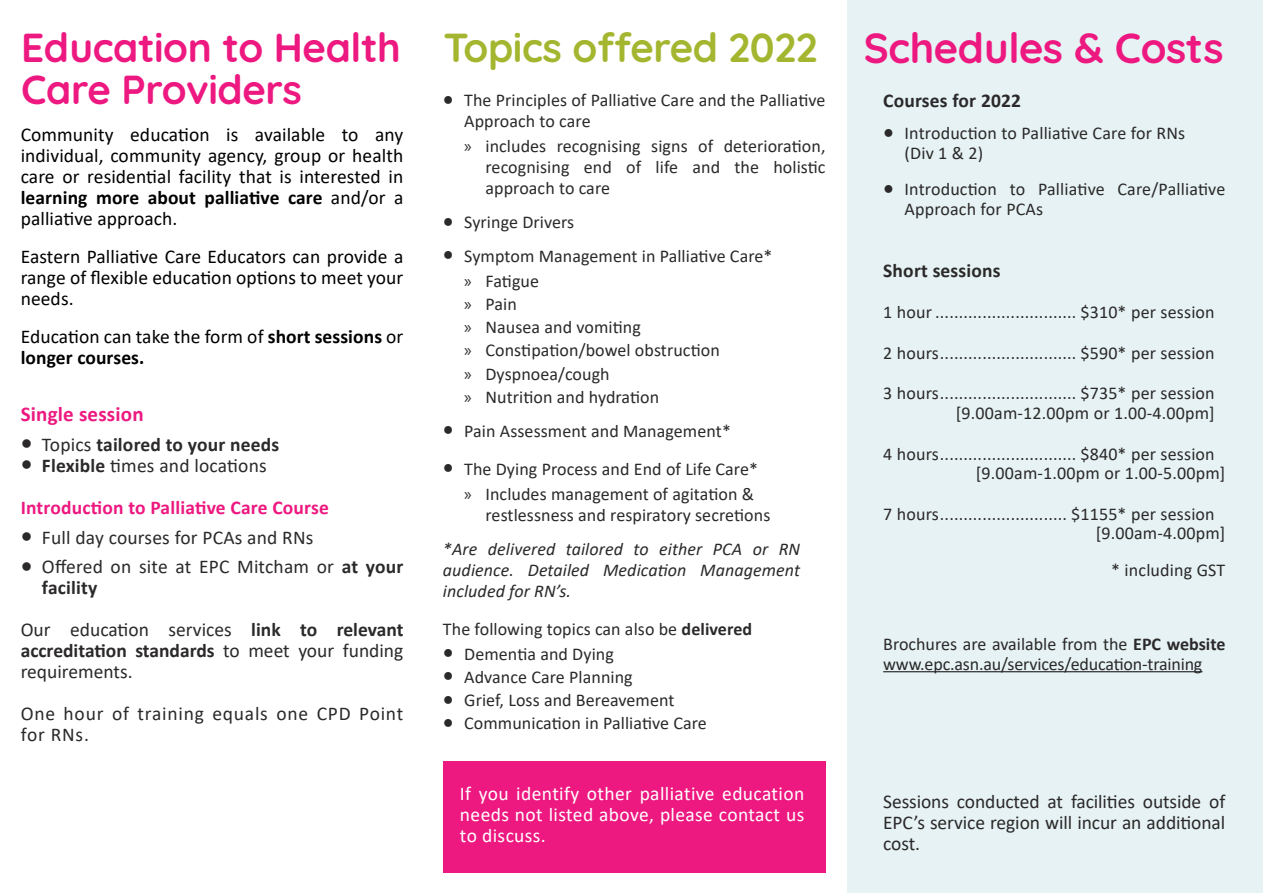
<style>
.page{position:relative;width:1263px;height:893px;background:#fff}
.page>*{position:absolute;margin:0;border:0;box-sizing:border-box;transform-origin:0 0}
.t1{font:700 42px "Quicksand";letter-spacing:-.01em;color:#ed1880}
.t2{font:700 40.5px/42px "Quicksand";letter-spacing:-.01em;color:#ed1880}
.t3{font:700 40.5px "Quicksand";letter-spacing:-.01em;color:#a4b62f}
.t4{font:700 21px "Calibri";letter-spacing:.01em;color:#ed1880}
.t5{font:19.5px/21px "Calibri";letter-spacing:.005em;color:#000;text-align:justify}
.t6{font:19.5px/21px "Calibri";color:#2b292a;text-align:justify}
.t7{font:19.5px/21px "Calibri";letter-spacing:.02em;color:#fff;text-align:justify}
.t8{font:700 19.5px/42.3px "Calibri";letter-spacing:.01em;color:#ed1880}
.t9{font:700 19.5px "Calibri";letter-spacing:.01em;color:#2b292a}
.t10{font:19.5px/21px "Calibri";letter-spacing:.04em;color:#2b292a}
.t11{font:18px/19.5px "Calibri";letter-spacing:.005em;color:#2b292a}
.t12{font:italic 18px/21px "Calibri";letter-spacing:.005em;color:#2b292a;text-align:justify}
.s1{font-weight:700}
.s2{font-weight:400}
.s3{font-weight:400;color:#2b292a}
.s4{color:#2b292a}
.s5{font-family:"Myriad Pro"}
</style>
<div class="page">
<div style="left:847px;top:0;width:416px;height:893px;background:#e6f2f3"></div>
<hr style="left:883px;top:671px;width:319px;height:1px;background:#2b292a">
<div style="left:443px;top:761px;width:383px;height:112px;background:#ed1880"></div>
<h2 class="t2" style="left:21px;top:29px;width:381px">Education to Health<br>Care Providers</h2>
<p class="t5" style="left:21px;top:124px;width:384px">Community education is available to any individual, community agency, group or health care or residential facility that is interested in <span class="s1">learning more about palliative care</span> and/or a palliative approach.</p>
<p class="t5" style="left:21px;top:246px;width:384px">Eastern Palliative Care Educators can provide a range of flexible education options to meet your needs.</p>
<p class="t5" style="left:21px;top:326px;width:384px">Education can take the form of <span class="s1">short sessions</span> or <span class="s1">longer courses.</span></p>
<p class="t4" style="left:21px;top:407px;width:124px">Single session</p>
<p class="t9" style="left:21px;top:438px;width:260px"><span class="s2">● Topics</span> tailored to your needs</p>
<p class="t8" style="left:21px;top:444px;width:310px"><span class="s3">●</span> <span class="s4">Flexible</span> <span class="s3">times and locations<br></span>Introduction to Palliative Care Course</p>
<p class="t6" style="left:21px;top:526px;width:294px">● Full day courses for PCAs and RNs</p>
<p class="t6" style="left:42px;top:556px;width:363px;text-indent:-21px">● Offered on site at EPC Mitcham or <span class="s1">at your facility</span></p>
<p class="t6" style="left:21px;top:619px;width:384px">Our education services <span class="s1">link to relevant accreditation standards</span> to meet your funding requirements.</p>
<p class="t10" style="left:21px;top:703px;width:384px">One hour of training equals one CPD Point for RNs.</p>
<h2 class="t3" style="left:443px;top:16px;width:375px">Topics offered 2022</h2>
<p class="t11" style="left:464px;top:89px;width:363px;line-height:21px;text-indent:-21px">● The Principles of Palliative Care and the Palliative<br>Approach to care</p>
<p class="t11" style="left:485px;top:135px;width:342px;line-height:21px;text-align:justify;text-indent:-21px"><span class="s5">»</span> includes recognising signs of deterioration, recognising end of life and the holistic approach to care</p>
<p class="t11" style="left:443px;top:212px;width:133px">● Syringe Drivers</p>
<p class="t11" style="left:464px;top:243px;width:310px;line-height:25.2px;text-indent:-21px">● Symptom Management in Palliative Care* <span class="s5">»</span> Fatigue</p>
<p class="t11" style="left:464px;top:294px;width:257px;line-height:23.1px"><span class="s5">»</span> Pain<br><span class="s5">»</span> Nausea and vomiting<br><span class="s5">»</span> Constipation/bowel obstruction <span class="s5">»</span> Dyspnoea/cough<br><span class="s5">»</span> Nutrition and hydration</p>
<p class="t11" style="left:443px;top:420px;width:289px">● Pain Assessment and Management*</p>
<p class="t11" style="left:443px;top:455px;width:317px;line-height:25.2px;text-align:right">● The Dying Process and End of Life Care* <span class="s5">»</span> Includes management of agitation &amp;</p>
<p class="t11" style="left:485px;top:505px;width:286px">restlessness and respiratory secretions</p>
<p class="t12" style="left:443px;top:539px;width:359px">*Are delivered tailored to either PCA or RN audience. Detailed Medication Management included for RN’s.</p>
<p class="t11" style="left:443px;top:620px;width:311px">The following topics can also be <span class="s1">delivered</span></p>
<p class="t11" style="left:443px;top:644px;width:172px">● Dementia and Dying</p>
<p class="t11" style="left:443px;top:667px;width:191px">● Advance Care Planning</p>
<p class="t11" style="left:443px;top:690px;width:233px">● Grief, Loss and Bereavement</p>
<p class="t11" style="left:443px;top:713px;width:265px">● Communication in Palliative Care</p>
<p class="t7" style="left:460px;top:784px;width:346px">If you identify other palliative education needs not listed above, please contact us to discuss.</p>
<h1 class="t1" style="left:864px;top:30px;width:361px">Schedules &amp; Costs</h1>
<p class="t9" style="left:883px;top:94px;width:139px">Courses for 2022</p>
<p class="t11" style="left:904px;top:123px;width:282px;text-indent:-21px">● Introduction to Palliative Care for RNs (Div 1 &amp; 2)</p>
<p class="t11" style="left:904px;top:179px;width:322px;text-indent:-21px">● Introduction to Palliative Care/Palliative<br>Approach for PCAs</p>
<p class="t9" style="left:883px;top:264px;width:119px">Short sessions</p>
<p class="t11" style="left:883px;top:303px;width:333px">1 hour .............................. $310* per session</p>
<p class="t11" style="left:883px;top:342px;width:333px">2 hours ............................. $590* per session</p>
<p class="t11" style="left:883px;top:385px;width:333px;text-align:right">3 hours ............................. $735* per session [9.00am-12.00pm or 1.00-4.00pm]</p>
<p class="t11" style="left:976px;top:443px;width:251px;text-indent:-93px">4 hours ............................. $840* per session [9.00am-1.00pm or 1.00-5.00pm]</p>
<p class="t11" style="left:1096px;top:505px;width:131px;text-indent:-212px">7 hours ........................... $1155* per session [9.00am-4.00pm]</p>
<p class="t11" style="left:1111px;top:560px;width:116px">* including GST</p>
<p class="t11" style="left:883px;top:634px;width:344px">Brochures are available from the <span class="s1">EPC website </span>www.epc.asn.au/services/education-training</p>
<p class="t6" style="left:883px;top:790px;width:344px">Sessions conducted at facilities outside of EPC’s service region will incur an additional cost.</p>
</div>
